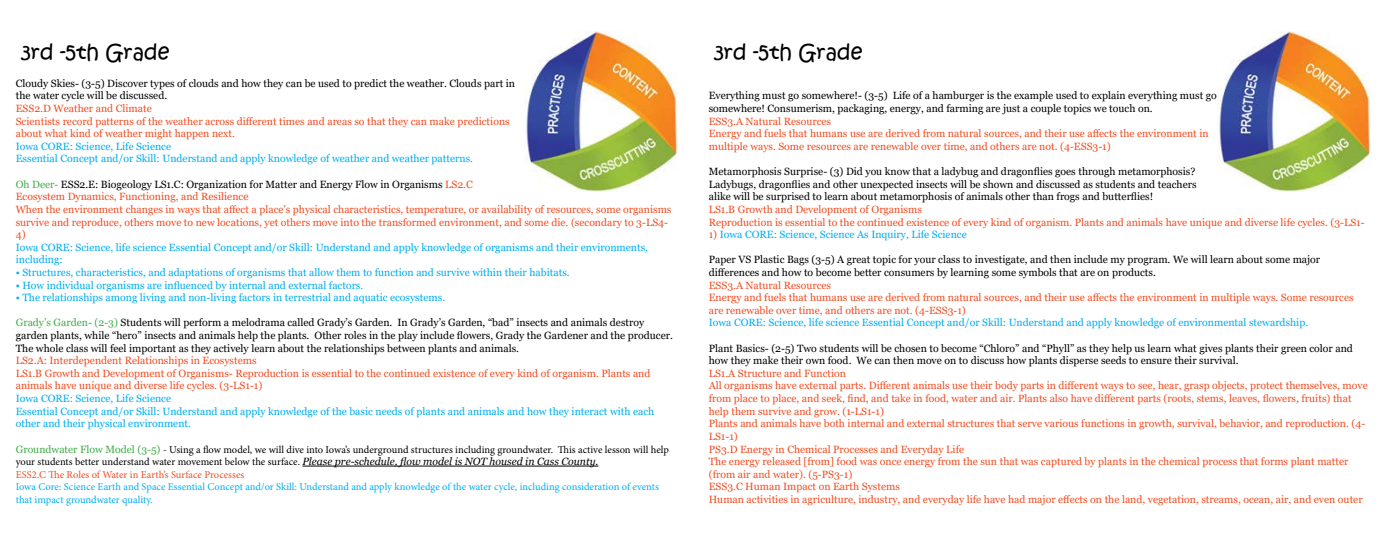
<style>
.page{position:relative;width:1386px;height:536px;background:#fff}
.page>*{position:absolute;margin:0;border:0;box-sizing:border-box;transform-origin:0 0}
.t1{font:21px "Kristen ITC";color:#000}
.t2{font:10.5px/12.6px "Georgia";color:#f04e23}
.t3{font:10.5px/12.6px "Georgia";color:#000}
.t4{font:10.5px/12.6px "Georgia";color:#00aeef}
.t5{font:10.5px/12.6px "Minion Pro";color:#000}
.t6{font:10.5px/12.6px "Minion Pro";color:#00aeef}
.t7{font:10.5px "Minion Pro";color:#f04e23}
.s1{color:#41ad49}
.s2{color:#f04e23}
.s3{font-family:"Georgia";color:#41ad49}
.s4{font-family:"Georgia";font-style:italic}
</style>
<div class="page">
<hr style="left:302px;top:465px;width:296px;height:1px;background:#000">
<img style="left:524px;top:32px;width:153px;height:160px">
<img style="left:1217px;top:32px;width:153px;height:160px">
<p class="t1" style="left:21px;top:39px;width:150px">3rd -5th Grade</p>
<p class="t1" style="left:714px;top:39px;width:150px">3rd -5th Grade</p>
<p class="t3" style="left:16px;top:77px;width:501px">Cloudy Skies- (3-5) Discover types of clouds and how they can be used to predict the weather. Clouds part in the water cycle will be discussed.</p>
<p class="t2" style="left:16px;top:102px;width:138px">ESS2.D Weather and Climate</p>
<p class="t2" style="left:16px;top:115px;width:495px">Scientists record patterns of the weather across different times and areas so that they can make predictions about what kind of weather might happen next.</p>
<p class="t4" style="left:16px;top:140px;width:157px">Iowa CORE: Science, Life Science</p>
<p class="t4" style="left:16px;top:153px;width:459px">Essential Concept and/or Skill: Understand and apply knowledge of weather and weather patterns.</p>
<p class="t3" style="left:16px;top:178px;width:459px"><span class="s1">Oh Deer-</span> ESS2.E: Biogeology LS1.C: Organization for Matter and Energy Flow in Organisms <span class="s2">LS2.C<br>Ecosystem Dynamics, Functioning, and Resilience</span></p>
<p class="t2" style="left:16px;top:203px;width:657px">When the environment changes in ways that affect a place’s physical characteristics, temperature, or availability of resources, some organisms survive and reproduce, others move to new locations, yet others move into the transformed environment, and some die. (secondary to 3-LS4-<br>4)</p>
<p class="t4" style="left:16px;top:241px;width:634px">Iowa CORE: Science, life science Essential Concept and/or Skill: Understand and apply knowledge of organisms and their environments, including:</p>
<p class="t4" style="left:16px;top:266px;width:555px">• Structures, characteristics, and adaptations of organisms that allow them to function and survive within their habitats.</p>
<p class="t4" style="left:16px;top:279px;width:349px">• How individual organisms are influenced by internal and external factors.</p>
<p class="t4" style="left:16px;top:291px;width:431px">• The relationships among living and non-living factors in terrestrial and aquatic ecosystems.</p>
<p class="t3" style="left:16px;top:316px;width:659px"><span class="s1">Grady’s Garden- (2-3)</span> Students will perform a melodrama called Grady’s Garden. In Grady’s Garden, “bad” insects and animals destroy garden plants, while “hero” insects and animals help the plants. Other roles in the play include flowers, Grady the Gardener and the producer.<br>The whole class will feel important as they actively learn about the relationships between plants and animals.</p>
<p class="t2" style="left:16px;top:354px;width:242px">LS2.A: Interdependent Relationships in Ecosystems</p>
<p class="t2" style="left:16px;top:367px;width:636px">LS1.B Growth and Development of Organisms- Reproduction is essential to the continued existence of every kind of organism. Plants and animals have unique and diverse life cycles. (3-LS1-1)</p>
<p class="t4" style="left:16px;top:392px;width:157px">Iowa CORE: Science, Life Science</p>
<p class="t4" style="left:16px;top:405px;width:640px">Essential Concept and/or Skill: Understand and apply knowledge of the basic needs of plants and animals and how they interact with each other and their physical environment.</p>
<p class="t5" style="left:16px;top:442px;width:655px"><span class="s3">Groundwater Flow Model (3-5)</span> - Using a flow model, we will dive into Iowa’s underground structures including groundwater. This active lesson will help your students better understand water movement below the surface. <span class="s4">Please pre-schedule, flow model is NOT housed in Cass County.</span></p>
<p class="t7" style="left:16px;top:467px;width:230px">ESS2.C The Roles of Water in Earth’s Surface Processes</p>
<p class="t6" style="left:16px;top:480px;width:645px">Iowa Core: Science Earth and Space Essential Concept and/or Skill: Understand and apply knowledge of the water cycle, including consideration of events that impact groundwater quality.</p>
<p class="t3" style="left:709px;top:90px;width:510px">Everything must go somewhere!- (3-5) Life of a hamburger is the example used to explain everything must go somewhere! Consumerism, packaging, energy, and farming are just a couple topics we touch on.</p>
<p class="t2" style="left:709px;top:115px;width:124px">ESS3.A Natural Resources</p>
<p class="t2" style="left:709px;top:127px;width:502px">Energy and fuels that humans use are derived from natural sources, and their use affects the environment in multiple ways. Some resources are renewable over time, and others are not. (4-ESS3-1)</p>
<p class="t3" style="left:709px;top:165px;width:489px;text-align:justify">Metamorphosis Surprise- (3) Did you know that a ladybug and dragonflies goes through metamorphosis?<br>Ladybugs, dragonflies and other unexpected insects will be shown and discussed as students and teachers alike will be surprised to learn about metamorphosis of animals other than frogs and butterflies!</p>
<p class="t2" style="left:709px;top:203px;width:215px">LS1.B Growth and Development of Organisms</p>
<p class="t2" style="left:709px;top:216px;width:657px">Reproduction is essential to the continued existence of every kind of organism. Plants and animals have unique and diverse life cycles. (3-LS1-</p>
<p class="t4" style="left:709px;top:228px;width:260px"><span class="s2">1)</span> Iowa CORE: Science, Science As Inquiry, Life Science</p>
<p class="t3" style="left:709px;top:253px;width:613px">Paper VS Plastic Bags (3-5) A great topic for your class to investigate, and then include my program. We will learn about some major differences and how to become better consumers by learning some symbols that are on products.</p>
<p class="t2" style="left:709px;top:279px;width:124px">ESS3.A Natural Resources</p>
<p class="t2" style="left:709px;top:291px;width:646px">Energy and fuels that humans use are derived from natural sources, and their use affects the environment in multiple ways. Some resources are renewable over time, and others are not. (4-ESS3-1)</p>
<p class="t4" style="left:709px;top:316px;width:601px">Iowa CORE: Science, life science Essential Concept and/or Skill: Understand and apply knowledge of environmental stewardship.</p>
<p class="t3" style="left:709px;top:342px;width:646px">Plant Basics- (2-5) Two students will be chosen to become “Chloro” and “Phyll” as they help us learn what gives plants their green color and how they make their own food. We can then move on to discuss how plants disperse seeds to ensure their survival.</p>
<p class="t2" style="left:709px;top:367px;width:139px">LS1.A Structure and Function</p>
<p class="t2" style="left:709px;top:379px;width:661px">All organisms have external parts. Different animals use their body parts in different ways to see, hear, grasp objects, protect themselves, move from place to place, and seek, find, and take in food, water and air. Plants also have different parts (roots, stems, leaves, flowers, fruits) that help them survive and grow. (1-LS1-1)</p>
<p class="t2" style="left:709px;top:417px;width:658px">Plants and animals have both internal and external structures that serve various functions in growth, survival, behavior, and reproduction. (4-<br>LS1-1)</p>
<p class="t2" style="left:709px;top:442px;width:257px">PS3.D Energy in Chemical Processes and Everyday Life</p>
<p class="t2" style="left:709px;top:455px;width:641px">The energy released [from] food was once energy from the sun that was captured by plants in the chemical process that forms plant matter (from air and water). (5-PS3-1)</p>
<p class="t2" style="left:709px;top:480px;width:193px">ESS3.C Human Impact on Earth Systems</p>
<p class="t2" style="left:709px;top:493px;width:655px">Human activities in agriculture, industry, and everyday life have had major effects on the land, vegetation, streams, ocean, air, and even outer</p>
</div>
